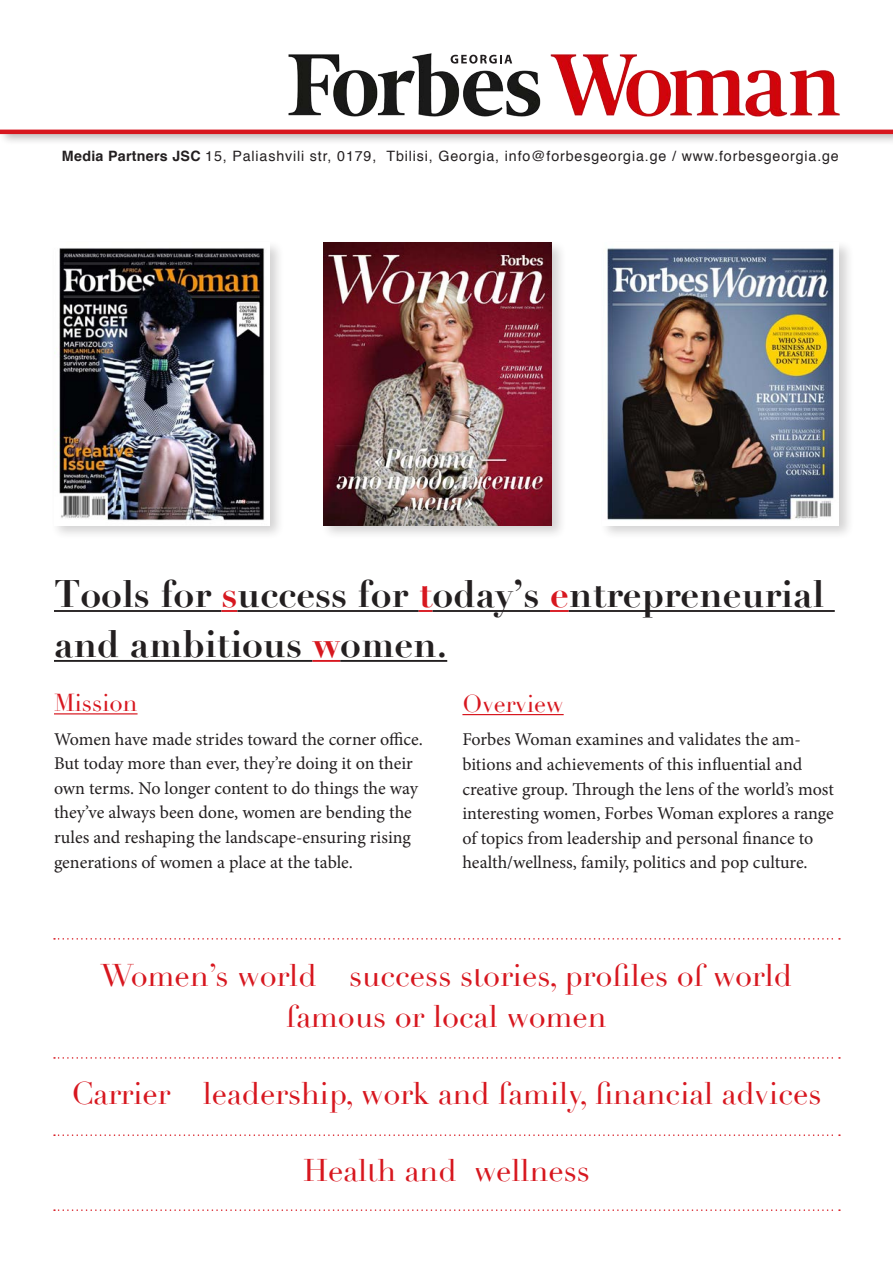
<style>
.page{position:relative;width:893px;height:1263px;background:#fff}
.page>*{position:absolute;margin:0;border:0;box-sizing:border-box;transform-origin:0 0}
.t1{font:700 37.5px/49.9px "Didot";color:#231f20}
.t2{font:30.75px/41px "Didot";color:#d7171f;text-align:center}
.t3{font:24px "Didot";color:#d7171f}
.t4{font:18px/24.6px "Minion Pro";letter-spacing:-.005em;color:#231f20}
.body{font:14.25px "Helvetica";letter-spacing:.06em;color:#231f20}
.s1{font-weight:700}
.s2{color:#d7171f}
</style>
<div class="page">
<svg style="left:54px;top:938px;width:786px;height:1px"></svg>
<svg style="left:54px;top:1057px;width:786px;height:2px"></svg>
<svg style="left:54px;top:1134px;width:786px;height:2px"></svg>
<svg style="left:54px;top:1209px;width:786px;height:2px"></svg>
<hr style="left:54px;top:610px;width:167px;height:2px;background:#231f20">
<svg style="left:221px;top:610px;width:16px;height:2px"></svg>
<hr style="left:237px;top:610px;width:182px;height:2px;background:#231f20">
<svg style="left:419px;top:610px;width:14px;height:2px"></svg>
<hr style="left:433px;top:610px;width:117px;height:2px;background:#231f20">
<svg style="left:550px;top:610px;width:19px;height:2px"></svg>
<hr style="left:569px;top:610px;width:266px;height:2px;background:#231f20">
<hr style="left:54px;top:660px;width:258px;height:2px;background:#231f20">
<hr style="left:312px;top:660px;width:28px;height:2px;background:#d7171f">
<hr style="left:340px;top:660px;width:107px;height:2px;background:#231f20">
<div style="left:600px;top:240px;width:254px;height:300px;background:#231f20;opacity:.2"></div>
<img style="left:603px;top:243px;width:236px;height:282px">
<div style="left:321px;top:240px;width:246px;height:300px;background:#231f20;opacity:.2"></div>
<img style="left:324px;top:243px;width:228px;height:282px">
<div style="left:51px;top:240px;width:233px;height:300px;background:#231f20;opacity:.2"></div>
<img style="left:54px;top:243px;width:215px;height:282px">
<hr style="left:54px;top:713px;width:84px;height:1px;background:#d7171f">
<hr style="left:462px;top:714px;width:102px;height:1px;background:#d7171f">
<div style="left:0;top:0;width:893px;height:146px;background:#231f20;opacity:.3"></div>
<div style="left:0;top:0;width:893px;height:131px;background:#fff"></div>
<hr style="left:0;top:130px;width:893px;height:4px;background:#d7171f">
<img style="left:275px;top:53px;width:576px;height:85px">
<div style="left:441px;top:41px;width:80px;height:29px;background:#fff"></div>
<svg style="left:451px;top:55px;width:61px;height:9px"></svg>
<p class="body" style="left:62px;top:145px;width:778px"><span class="s1">Media Partners JSC</span> 15, Paliashvili str, 0179, Tbilisi, Georgia, info@forbesgeorgia.ge / www.forbesgeorgia.ge</p>
<p class="t1" style="left:54px;top:569px;width:772px">Tools for <span class="s2">s</span>uccess for <span class="s2">t</span>oday’s <span class="s2">e</span>ntrepreneurial and ambitious <span class="s2">w</span>omen.</p>
<p class="t3" style="left:54px;top:689px;width:85px">Mission</p>
<p class="t4" style="left:54px;top:727px;width:370px">Women have made strides toward the corner office.<br>But today more than ever, they’re doing it on their own terms. No longer content to do things the way they’ve always been done, women are bending the rules and reshaping the landscape-ensuring rising generations of women a place at the table.</p>
<p class="t3" style="left:462px;top:689px;width:103px">Overview</p>
<p class="t4" style="left:462px;top:727px;width:373px">Forbes Woman examines and validates the am&shy;bitions and achievements of this influential and creative group. Through the lens of the world’s most interesting women, Forbes Woman explores a range of topics from leadership and personal finance to health/wellness, family, politics and pop culture.</p>
<p class="t2" style="left:101px;top:956px;width:693px">Women’s world – success stories, profiles of world famous or local women</p>
<p class="t2" style="left:71px;top:1074px;width:752px">Carrier – leadership, work and family, financial advices</p>
<p class="t2" style="left:303px;top:1150px;width:288px">Health and wellness</p>
</div>
